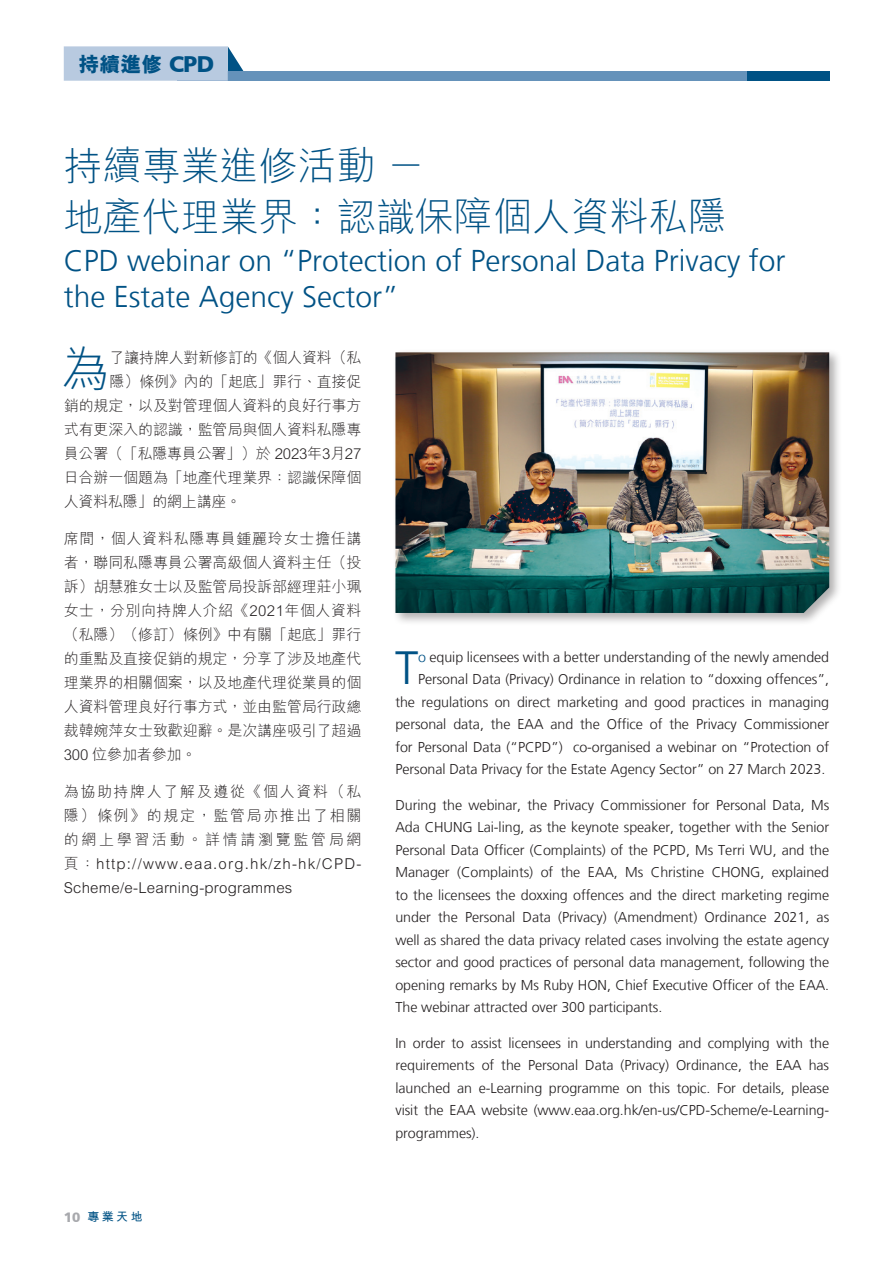
<style>
.page{position:relative;width:893px;height:1263px;background:#fff}
.page>*{position:absolute;margin:0;border:0;box-sizing:border-box;transform-origin:0 0}
.t1{font:300 48.45px "M Hei HK";color:#005285}
.t2{font:300 46.5px "Frutiger LT";color:#005285}
.t3{font:300 39px "M Hei HK";color:#005285}
.t4{font:300 30px/36px "Frutiger LT";color:#005285}
.t5{font:800 21px "M Hei HK";color:#005285}
.t6{font:300 15px/24px "M Hei HK";letter-spacing:-.01em;color:#231f20;text-align:justify}
.t7{font:300 14.25px/22.5px "Frutiger LT";letter-spacing:-.005em;color:#231f20;text-align:justify}
.t8{font:700 12px "M Hei HK";color:#005285}
.s1{font-family:"Frutiger CE";font-weight:900;font-size:22.5px}
.s2{color:#005285}
.s3{font-family:"Frutiger CE";font-weight:900;font-size:13.5px;color:#a8a9ad}
</style>
<div class="page">
<div style="left:392px;top:349px;width:450px;height:277px;background:#231f20;opacity:.35"></div>
<img style="left:395px;top:352px;width:434px;height:261px">
<div style="left:177px;top:72px;width:651px;height:9px;background:#6592ba"></div>
<svg style="left:64px;top:46px;width:186px;height:35px;background:#b4c8de"></svg>
<div style="left:747px;top:72px;width:83px;height:9px;background:#005285"></div>
<p class="t5" style="left:79px;top:50px;width:137px">持續進修 <span class="s1">CPD</span></p>
<p class="t3" style="left:64px;top:138px;width:363px">持續專業進修活動 －</p>
<p class="t3" style="left:64px;top:189px;width:665px">地產代理業界：認識保障個人資料私隱</p>
<p class="t4" style="left:64px;top:244px;width:723px">CPD webinar on “Protection of Personal Data Privacy for the Estate Agency Sector”</p>
<p class="t1" style="left:60px;top:335px;width:50px">為</p>
<p class="t6" style="left:110px;top:345px;width:253px">了讓持牌人對新修訂的《個人資料（私</p>
<p class="t6" style="left:110px;top:369px;width:253px">隱）條例》內的「起底」罪行、直接促</p>
<p class="t6" style="left:64px;top:393px;width:299px">銷的規定，以及對管理個人資料的良好行事方</p>
<p class="t6" style="left:64px;top:417px;width:299px">式有更深入的認識，監管局與個人資料私隱專</p>
<p class="t6" style="left:64px;top:441px;width:299px">員公署（「私隱專員公署」）於 2023年3月27</p>
<p class="t6" style="left:64px;top:465px;width:299px">日合辦一個題為「地產代理業界：認識保障個</p>
<p class="t6" style="left:64px;top:489px;width:179px">人資料私隱」的網上講座。</p>
<p class="t6" style="left:64px;top:526px;width:299px">席間，個人資料私隱專員鍾麗玲女士擔任講者，聯同私隱專員公署高級個人資料主任（投訴）胡慧雅女士以及監管局投訴部經理莊小珮女士，分別向持牌人介紹《2021年個人資料（私隱）（修訂）條例》中有關「起底」罪行的重點及直接促銷的規定，分享了涉及地產代理業界的相關個案，以及地產代理從業員的個人資料管理良好行事方式，並由監管局行政總裁韓婉萍女士致歡迎辭。是次講座吸引了超過300 位參加者參加。</p>
<p class="t6" style="left:64px;top:778px;width:299px">為協助持牌人了解及遵從《個人資料（私隱）條例》的規定，監管局亦推出了相關的網上學習活動。詳情請瀏覽監管局網頁：http://www.eaa.org.hk/zh-hk/CPD-Scheme/e-Learning-programmes</p>
<p class="t7" style="left:395px;top:646px;width:435px;text-align:right"><span class="s2">o</span> equip licensees with a better understanding of the newly amended Personal Data (Privacy) Ordinance in relation to “doxxing offences”, the regulations on direct marketing and good practices in managing personal data, the EAA and the Office of the Privacy Commissioner for Personal Data (“PCPD”) co-organised a webinar on “Protection of Personal Data Privacy for the Estate Agency Sector” on 27 March 2023.</p>
<p class="t7" style="left:395px;top:794px;width:435px">During the webinar, the Privacy Commissioner for Personal Data, Ms Ada CHUNG Lai-ling, as the keynote speaker, together with the Senior Personal Data Officer (Complaints) of the PCPD, Ms Terri WU, and the Manager (Complaints) of the EAA, Ms Christine CHONG, explained to the licensees the doxxing offences and the direct marketing regime under the Personal Data (Privacy) (Amendment) Ordinance 2021, as well as shared the data privacy related cases involving the estate agency sector and good practices of personal data management, following the opening remarks by Ms Ruby HON, Chief Executive Officer of the EAA.<br>The webinar attracted over 300 participants.</p>
<p class="t7" style="left:395px;top:1031px;width:435px">In order to assist licensees in understanding and complying with the requirements of the Personal Data (Privacy) Ordinance, the EAA has launched an e-Learning programme on this topic. For details, please visit the EAA website (www.eaa.org.hk/en-us/CPD-Scheme/e-Learning&shy;programmes).</p>
<p class="t2" style="left:395px;top:642px;width:25px">T</p>
<p class="t8" style="left:64px;top:1208px;width:80px"><span class="s3">10</span> 專業天地</p>
</div>
